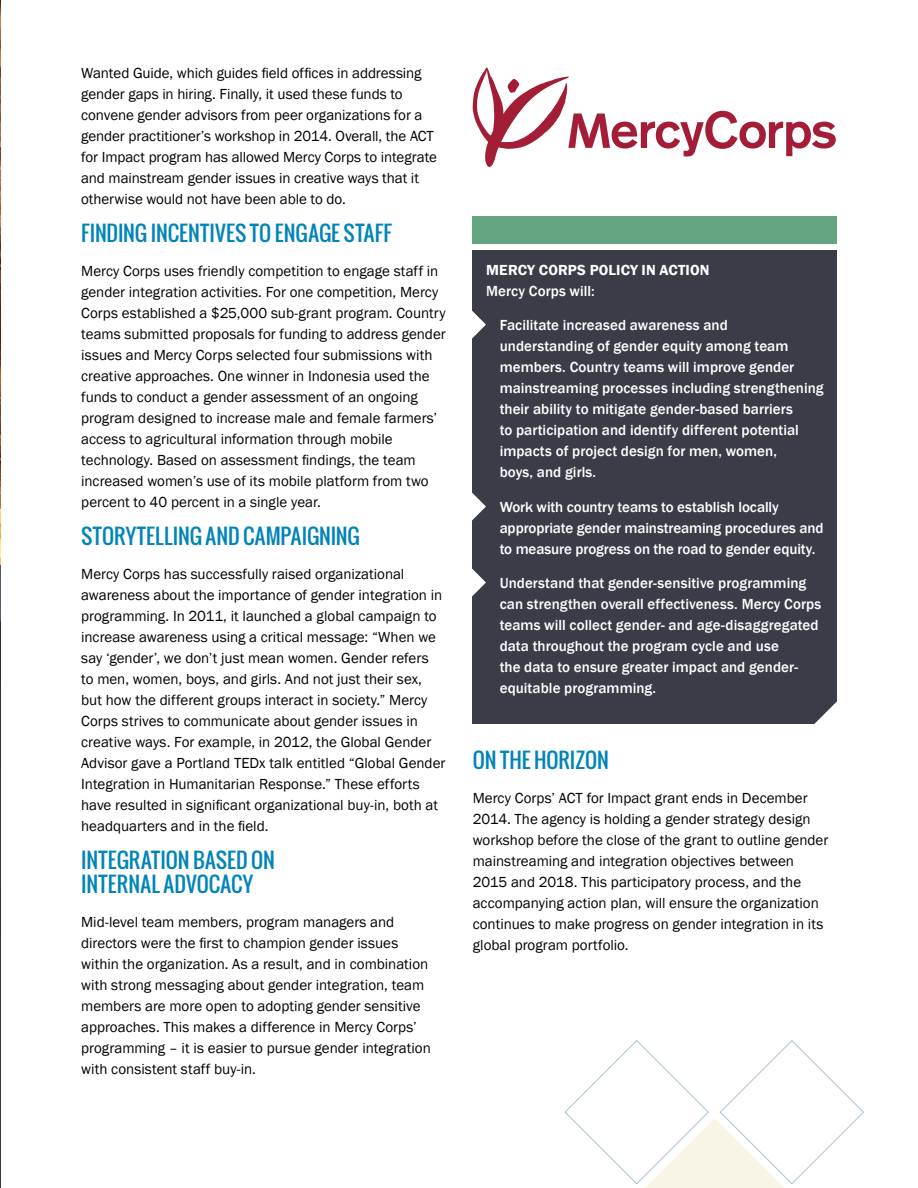
<style>
.page{position:relative;width:918px;height:1188px;background:#fff}
.page>*{position:absolute;margin:0;border:0;box-sizing:border-box;transform-origin:0 0}
.t1{font:21px/24px "Oswald";color:#0084b9}
.t2{font:15px/21px "Franklin Gothic";color:#000}
.t3{font:500 15px/21px "Franklin Gothic";letter-spacing:.005em;color:#fff}
.t4{font:600 15px "Franklin Gothic";letter-spacing:.005em;color:#fff}
</style>
<div class="page">
<hr style="left:0;top:565px;width:1px;height:623px;background:#32333e">
<hr style="left:0;top:1115px;width:1px;height:51px;background:#fff">
<div style="left:473px;top:251px;width:364px;height:473px;background:#3a3c48"></div>
<div style="left:473px;top:216px;width:364px;height:28px;background:#66a582"></div>
<img style="left:0;top:0;width:1px;height:509px">
<svg style="left:0;top:509px;width:1px;height:112px"></svg>
<svg style="left:564px;top:1040px;width:300px;height:148px"></svg>
<svg style="left:814px;top:701px;width:23px;height:23px"></svg>
<svg style="left:472px;top:299px;width:14px;height:51px"></svg>
<svg style="left:472px;top:481px;width:14px;height:51px"></svg>
<svg style="left:472px;top:557px;width:14px;height:51px"></svg>
<svg style="left:473px;top:67px;width:363px;height:100px"></svg>
<p class="t2" style="left:81px;top:63px;width:357px">Wanted Guide, which guides field offices in addressing gender gaps in hiring. Finally, it used these funds to convene gender advisors from peer organizations for a gender practitioner’s workshop in 2014. Overall, the ACT for Impact program has allowed Mercy Corps to integrate and mainstream gender issues in creative ways that it otherwise would not have been able to do.</p>
<h1 class="t1" style="left:81px;top:220px;width:312px">FINDING INCENTIVES TO ENGAGE STAFF</h1>
<p class="t2" style="left:81px;top:261px;width:366px">Mercy Corps uses friendly competition to engage staff in gender integration activities. For one competition, Mercy Corps established a $25,000 sub-grant program. Country teams submitted proposals for funding to address gender issues and Mercy Corps selected four submissions with creative approaches. One winner in Indonesia used the funds to conduct a gender assessment of an ongoing program designed to increase male and female farmers’ access to agricultural information through mobile technology. Based on assessment findings, the team increased women’s use of its mobile platform from two percent to 40 percent in a single year.</p>
<h1 class="t1" style="left:81px;top:523px;width:280px">STORYTELLING AND CAMPAIGNING</h1>
<p class="t2" style="left:81px;top:564px;width:366px">Mercy Corps has successfully raised organizational awareness about the importance of gender integration in programming. In 2011, it launched a global campaign to increase awareness using a critical message: “When we say ‘gender’, we don’t just mean women. Gender refers<br>to men, women, boys, and girls. And not just their sex, but how the different groups interact in society.” Mercy Corps strives to communicate about gender issues in creative ways. For example, in 2012, the Global Gender Advisor gave a Portland TEDx talk entitled “Global Gender Integration in Humanitarian Response.” These efforts have resulted in significant organizational buy-in, both at headquarters and in the field.</p>
<h1 class="t1" style="left:81px;top:847px;width:195px">INTEGRATION BASED ON<br>INTERNAL ADVOCACY</h1>
<p class="t2" style="left:81px;top:912px;width:351px">Mid-level team members, program managers and directors were the first to champion gender issues within the organization. As a result, and in combination with strong messaging about gender integration, team members are more open to adopting gender sensitive approaches. This makes a difference in Mercy Corps’ programming – it is easier to pursue gender integration with consistent staff buy-in.</p>
<p class="t4" style="left:486px;top:260px;width:225px">MERCY CORPS POLICY IN ACTION</p>
<p class="t3" style="left:486px;top:280px;width:110px">Mercy Corps will:</p>
<p class="t3" style="left:500px;top:315px;width:325px">Facilitate increased awareness and understanding of gender equity among team members. Country teams will improve gender mainstreaming processes including strengthening their ability to mitigate gender-based barriers<br>to participation and identify different potential impacts of project design for men, women,<br>boys, and girls.</p>
<p class="t3" style="left:500px;top:496px;width:325px">Work with country teams to establish locally appropriate gender mainstreaming procedures and to measure progress on the road to gender equity.</p>
<p class="t3" style="left:500px;top:573px;width:323px">Understand that gender-sensitive programming can strengthen overall effectiveness. Mercy Corps teams will collect gender- and age-disaggregated data throughout the program cycle and use<br>the data to ensure greater impact and gender&shy;equitable programming.</p>
<h1 class="t1" style="left:473px;top:748px;width:138px">ON THE HORIZON</h1>
<p class="t2" style="left:473px;top:788px;width:357px">Mercy Corps’ ACT for Impact grant ends in December 2014. The agency is holding a gender strategy design workshop before the close of the grant to outline gender mainstreaming and integration objectives between 2015 and 2018. This participatory process, and the accompanying action plan, will ensure the organization continues to make progress on gender integration in its global program portfolio.</p>
</div>
